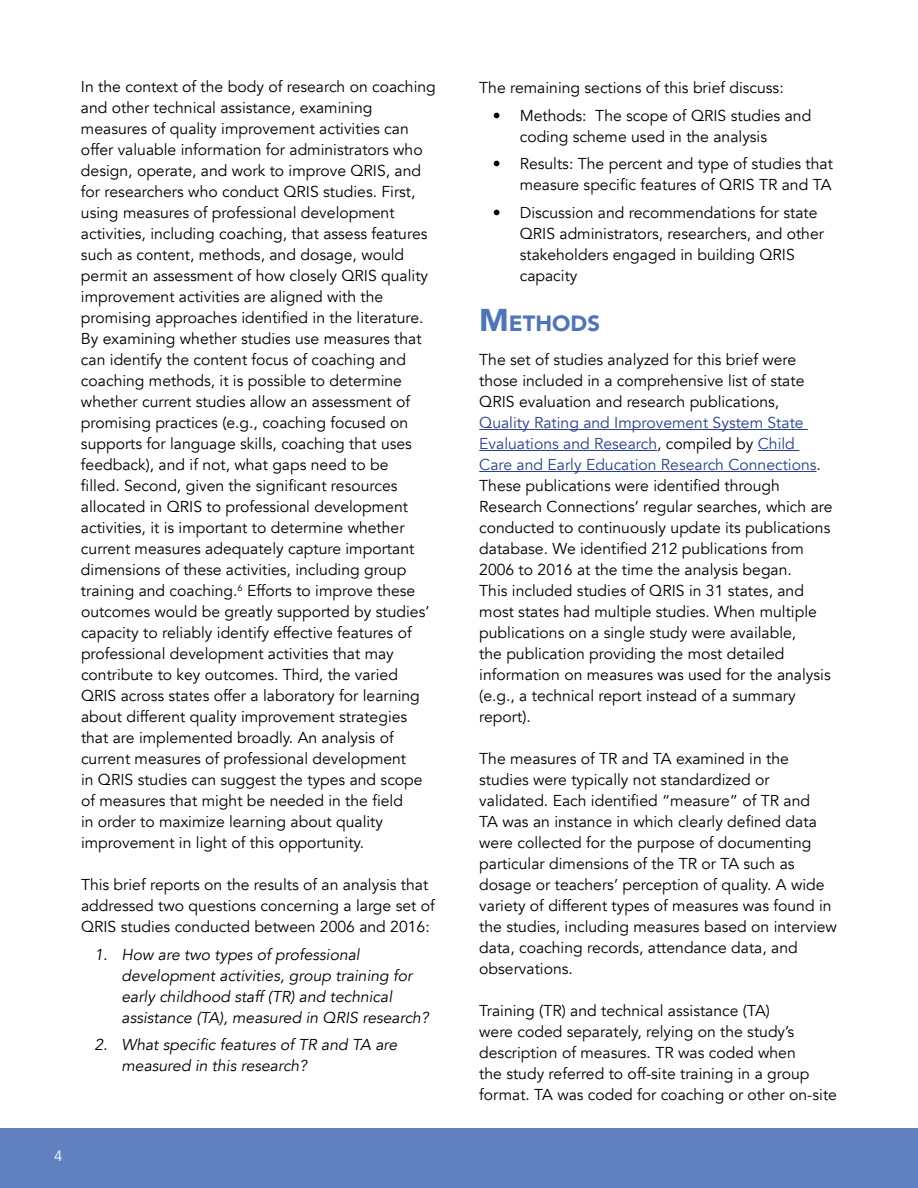
<style>
.page{position:relative;width:918px;height:1188px;background:#fff}
.page>*{position:absolute;margin:0;border:0;box-sizing:border-box;transform-origin:0 0}
.t1{font:900 22.05px "Avenir";color:#4e75ba}
.t2{font:15.75px/21px "Avenir";color:#000}
.t3{font:italic 15.75px/21px "Avenir";color:#000}
.t4{font:15px "Avenir";color:#e0edf9}
.s1{font-size:31.5px}
.s2{color:#25408f}
</style>
<div class="page">
<div style="left:0;top:1128px;width:918px;height:60px;background:#6180c0"></div>
<hr style="left:479px;top:429px;width:329px;height:1px;background:#25408f">
<hr style="left:479px;top:450px;width:178px;height:1px;background:#25408f">
<hr style="left:758px;top:450px;width:41px;height:1px;background:#25408f">
<hr style="left:479px;top:471px;width:338px;height:1px;background:#25408f">
<p class="t2" style="left:81px;top:76px;width:356px">In the context of the body of research on coaching and other technical assistance, examining measures of quality improvement activities can offer valuable information for administrators who design, operate, and work to improve QRIS, and for researchers who conduct QRIS studies. First, using measures of professional development activities, including coaching, that assess features such as content, methods, and dosage, would permit an assessment of how closely QRIS quality improvement activities are aligned with the promising approaches identified in the literature.<br>By examining whether studies use measures that can identify the content focus of coaching and coaching methods, it is possible to determine whether current studies allow an assessment of promising practices (e.g., coaching focused on supports for language skills, coaching that uses feedback), and if not, what gaps need to be<br>filled. Second, given the significant resources allocated in QRIS to professional development activities, it is important to determine whether current measures adequately capture important dimensions of these activities, including group training and coaching.<sup>6</sup> Efforts to improve these outcomes would be greatly supported by studies’ capacity to reliably identify effective features of professional development activities that may contribute to key outcomes. Third, the varied QRIS across states offer a laboratory for learning about different quality improvement strategies that are implemented broadly. An analysis of current measures of professional development<br>in QRIS studies can suggest the types and scope of measures that might be needed in the field<br>in order to maximize learning about quality improvement in light of this opportunity.</p>
<p class="t2" style="left:81px;top:874px;width:355px">This brief reports on the results of an analysis that addressed two questions concerning a large set of<br>QRIS studies conducted between 2006 and 2016:</p>
<p class="t3" style="left:121px;top:944px;width:309px;text-indent:-27px">1. How are two types of professional development activities, group training for early childhood staff (TR) and technical assistance (TA), measured in QRIS research?</p>
<p class="t3" style="left:121px;top:1035px;width:277px;text-indent:-27px">2. What specific features of TR and TA are measured in this research?</p>
<p class="t4" style="left:54px;top:1143px;width:10px">4</p>
<p class="t2" style="left:479px;top:77px;width:306px">The remaining sections of this brief discuss:</p>
<p class="t2" style="left:520px;top:105px;width:293px;text-indent:-27px">• Methods: The scope of QRIS studies and coding scheme used in the analysis</p>
<p class="t2" style="left:493px;top:154px;width:342px;text-align:right">• Results: The percent and type of studies that measure specific features of QRIS TR and TA</p>
<p class="t2" style="left:520px;top:202px;width:306px;text-indent:-27px">• Discussion and recommendations for state QRIS administrators, researchers, and other stakeholders engaged in building QRIS capacity</p>
<h1 class="t1" style="left:479px;top:304px;width:122px"><span class="s1">M</span>ETHODS</h1>
<p class="t2" style="left:479px;top:350px;width:327px">The set of studies analyzed for this brief were those included in a comprehensive list of state<br>QRIS evaluation and research publications,</p>
<p class="t2" style="left:479px;top:413px;width:355px"><span class="s2">Quality Rating and Improvement System State Evaluations and Research</span>, compiled by <span class="s2">Child<br>Care and Early Education Research Connections</span>.<br>These publications were identified through Research Connections’ regular searches, which are conducted to continuously update its publications database. We identified 212 publications from 2006 to 2016 at the time the analysis began.<br>This included studies of QRIS in 31 states, and most states had multiple studies. When multiple publications on a single study were available,<br>the publication providing the most detailed information on measures was used for the analysis (e.g., a technical report instead of a summary report).</p>
<p class="t2" style="left:479px;top:749px;width:359px">The measures of TR and TA examined in the studies were typically not standardized or validated. Each identified “measure” of TR and<br>TA was an instance in which clearly defined data were collected for the purpose of documenting particular dimensions of the TR or TA such as dosage or teachers’ perception of quality. A wide variety of different types of measures was found in the studies, including measures based on interview data, coaching records, attendance data, and observations.</p>
<p class="t2" style="left:479px;top:1001px;width:359px">Training (TR) and technical assistance (TA)<br>were coded separately, relying on the study’s description of measures. TR was coded when<br>the study referred to off-site training in a group format. TA was coded for coaching or other on-site</p>
</div>
